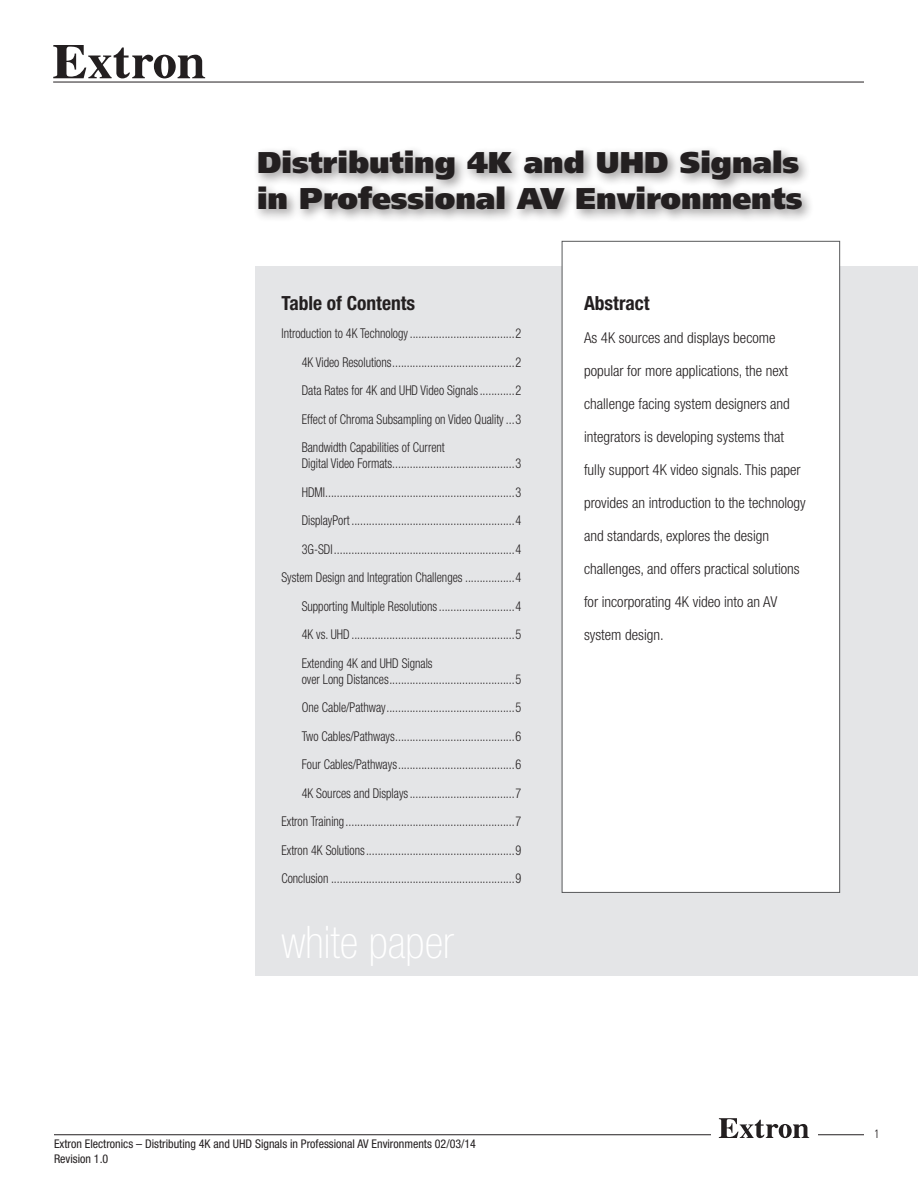
<style>
.page{position:relative;width:918px;height:1188px;background:#fff}
.page>*{position:absolute;margin:0;border:0;box-sizing:border-box;transform-origin:0 0}
.t1{font:100 condensed 45px "Helvetica Neue LT Std";color:#fff}
.cover_title_text{font:900 30px/36px "Frutiger LT Std";color:#231f20}
.TOC_-_Title{font:700 condensed 19.5px "Helvetica Neue LT Std";color:#231f20}
.cover_subtitle{font:700 condensed 19.5px "Helvetica Neue LT Std";color:#231f20}
.cover_body_text{font:300 condensed 15px "Helvetica Neue LT Std";color:#231f20}
.TOC_-_text{font:300 condensed 13.5px/16.2px "Helvetica Neue LT Std";color:#231f20;scale:.9 1}
.t2{font:condensed 12px/14.4px "Helvetica Neue LT Std";color:#231f20}
.t3{font:300 condensed 12px "Frutiger LT Std";color:#231f20}
</style>
<div class="page">
<hr style="left:54px;top:1134px;width:810px;height:1px;background:#231f20">
<div style="left:711px;top:1125px;width:107px;height:22px;background:#fff"></div>
<svg style="left:719px;top:1118px;width:90px;height:20px"></svg>
<hr style="left:53px;top:82px;width:811px;height:1px;background:#231f20">
<svg style="left:53px;top:45px;width:152px;height:33px"></svg>
<div style="left:255px;top:267px;width:663px;height:709px;background:#e4e5e7"></div>
<div style="left:562px;top:241px;width:278px;height:652px;background:#fff;border:1px solid #57585a"></div>
<div style="left:253px;top:144px;width:562px;height:79px;background:#231f20;opacity:.48"></div>
<p class="cover_title_text" style="left:257px;top:144px;width:547px">Distributing 4K and UHD Signals in Professional AV Environments</p>
<p class="TOC_-_Title" style="left:281px;top:291px;width:135px">Table of Contents</p>
<p class="TOC_-_text" style="left:281px;top:325px;width:268px">Introduction to 4K Technology....................................2</p>
<p class="TOC_-_text" style="left:302px;top:354px;width:246px">4K Video Resolutions..........................................2</p>
<p class="TOC_-_text" style="left:302px;top:382px;width:246px">Data Rates for 4K and UHD Video Signals............2</p>
<p class="TOC_-_text" style="left:302px;top:411px;width:246px">Effect of Chroma Subsampling on Video Quality ...3</p>
<p class="TOC_-_text" style="left:302px;top:439px;width:246px">Bandwidth Capabilities of Current<br>Digital Video Formats..........................................3</p>
<p class="TOC_-_text" style="left:302px;top:484px;width:246px">HDMI.................................................................3</p>
<p class="TOC_-_text" style="left:302px;top:512px;width:246px">DisplayPort ........................................................4</p>
<p class="TOC_-_text" style="left:302px;top:541px;width:246px">3G-SDI..............................................................4</p>
<p class="TOC_-_text" style="left:281px;top:569px;width:268px">System Design and Integration Challenges .................4</p>
<p class="TOC_-_text" style="left:302px;top:598px;width:246px">Supporting Multiple Resolutions..........................4</p>
<p class="TOC_-_text" style="left:302px;top:626px;width:246px">4K vs. UHD ........................................................5</p>
<p class="TOC_-_text" style="left:302px;top:655px;width:246px">Extending 4K and UHD Signals<br>over Long Distances...........................................5</p>
<p class="TOC_-_text" style="left:302px;top:699px;width:246px">One Cable/Pathway............................................5</p>
<p class="TOC_-_text" style="left:302px;top:728px;width:246px">Two Cables/Pathways.........................................6</p>
<p class="TOC_-_text" style="left:302px;top:756px;width:246px">Four Cables/Pathways........................................6</p>
<p class="TOC_-_text" style="left:302px;top:785px;width:246px">4K Sources and Displays....................................7</p>
<p class="TOC_-_text" style="left:281px;top:813px;width:268px">Extron Training..........................................................7</p>
<p class="TOC_-_text" style="left:281px;top:842px;width:268px">Extron 4K Solutions...................................................9</p>
<p class="TOC_-_text" style="left:281px;top:870px;width:268px">Conclusion ...............................................................9</p>
<p class="t1" style="left:281px;top:917px;width:174px">white paper</p>
<p class="cover_subtitle" style="left:584px;top:291px;width:67px">Abstract</p>
<p class="cover_body_text" style="left:584px;top:329px;width:193px">As 4K sources and displays become</p>
<p class="cover_body_text" style="left:584px;top:362px;width:206px">popular for more applications, the next</p>
<p class="cover_body_text" style="left:584px;top:395px;width:207px">challenge facing system designers and</p>
<p class="cover_body_text" style="left:584px;top:428px;width:202px">integrators is developing systems that</p>
<p class="cover_body_text" style="left:584px;top:461px;width:218px">fully support 4K video signals. This paper</p>
<p class="cover_body_text" style="left:584px;top:494px;width:223px">provides an introduction to the technology</p>
<p class="cover_body_text" style="left:584px;top:527px;width:187px">and standards, explores the design</p>
<p class="cover_body_text" style="left:584px;top:560px;width:217px">challenges, and offers practical solutions</p>
<p class="cover_body_text" style="left:584px;top:593px;width:195px">for incorporating 4K video into an AV</p>
<p class="cover_body_text" style="left:584px;top:626px;width:81px">system design.</p>
<p class="t2" style="left:54px;top:1137px;width:424px">Extron Electronics – Distributing 4K and UHD Signals in Professional AV Environments 02/03/14<br>Revision 1.0</p>
<p class="t3" style="left:874px;top:1127px;width:7px">1</p>
</div>
